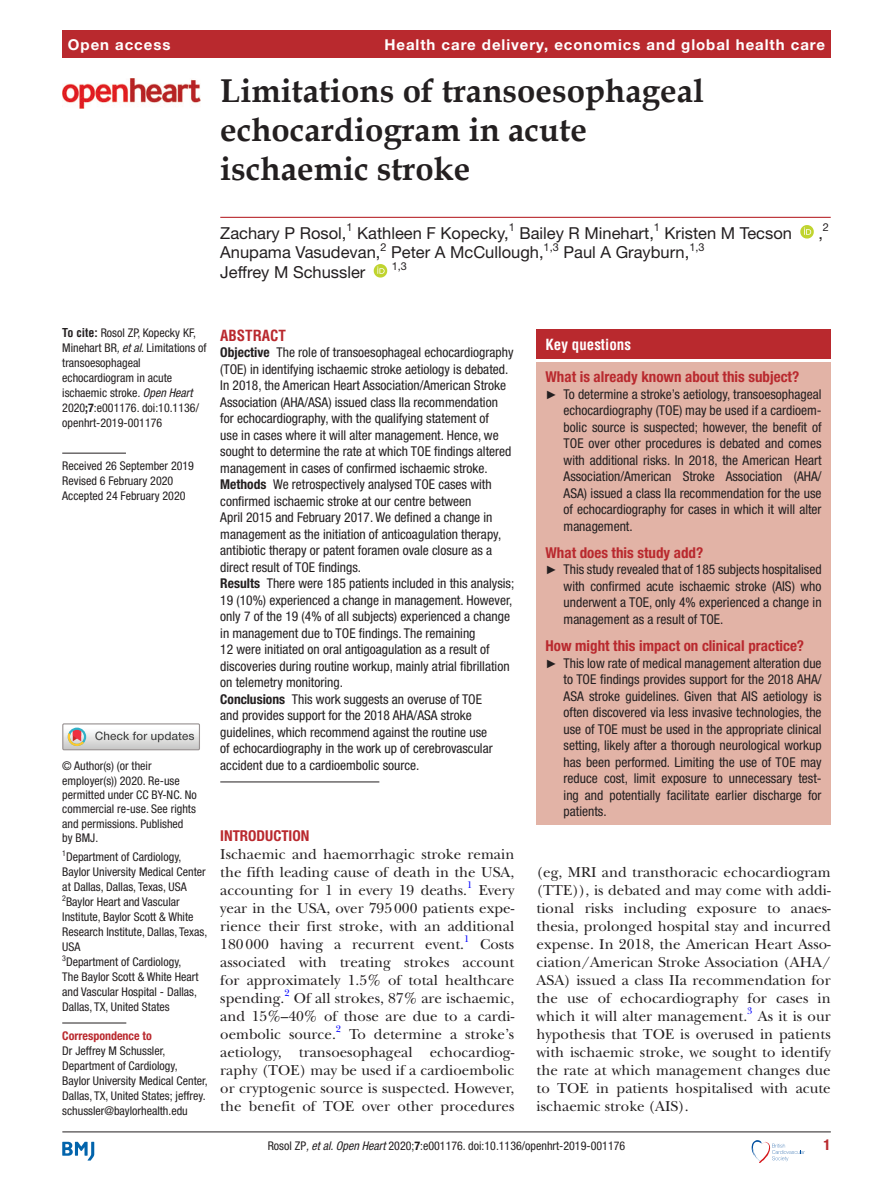
<style>
.page{position:relative;width:893px;height:1191px;background:#fff}
.page>*{position:absolute;margin:0;border:0;box-sizing:border-box;transform-origin:0 0}
.t1{font:700 33px/39px "Book Antiqua";color:#231f20}
.t2{font:16.5px "Helvetica Neue LT Std";color:#231f20}
.t3{font:15px/18px "New Baskerville";color:#231f20;text-align:justify}
.t4{font:700 condensed 15px "Helvetica Neue LT Std";color:#b9292e}
.t5{font:700 15px "Helvetica Neue LT Std";letter-spacing:.065em;color:#fff}
.t6{font:700 condensed 15px "Helvetica";color:#fff}
.t7{font:700 condensed 15px "Helvetica";color:#b9292e}
.t8{font:condensed 13.5px/16.5px "Helvetica Neue LT Std";color:#231f20;text-align:justify}
.t9{font:condensed 12px/15px "Helvetica Neue LT Std";color:#231f20}
.t10{font:700 condensed 12px "Helvetica Neue LT Std";color:#b9292e}
.t11{font:10.95px "Helvetica Neue LT Std";color:#231f20}
.t12{font:9.9px "New Baskerville";color:#00f}
.s1{font-family:"Helvetica LT Std";font-weight:700}
.s2{font-style:italic}
.s3{font-weight:700}
.s4{font-family:"Arial";font-stretch:normal;font-size:12px}
</style>
<div class="page">
<div style="left:62px;top:31px;width:769px;height:27px;background:#b9292e"></div>
<hr style="left:62px;top:1131px;width:769px;height:1px;background:#231f20">
<svg style="left:752px;top:1140px;width:53px;height:23px"></svg>
<svg style="left:62px;top:1141px;width:32px;height:19px"></svg>
<hr style="left:62px;top:453px;width:64px;height:1px;background:#231f20">
<hr style="left:62px;top:1022px;width:64px;height:1px;background:#231f20">
<hr style="left:220px;top:217px;width:611px;height:1px;background:#b9292e">
<svg style="left:800px;top:225px;width:14px;height:13px"></svg>
<svg style="left:374px;top:264px;width:13px;height:13px"></svg>
<div style="left:62px;top:723px;width:138px;height:27px;border:1px solid #969090"></div>
<svg style="left:63px;top:724px;width:136px;height:25px"></svg>
<img style="left:62px;top:78px;width:138px;height:30px">
<div style="left:537px;top:328px;width:294px;height:30px;background:#b9292e"></div>
<div style="left:537px;top:363px;width:294px;height:462px;background:#e2b3a6"></div>
<hr style="left:220px;top:781px;width:159px;height:1px;background:#231f20">
<p class="t5" style="left:68px;top:35px;width:104px">Open access</p>
<p class="t5" style="left:384px;top:35px;width:442px">Health care delivery, economics and global health care</p>
<h1 class="t1" style="left:220px;top:71px;width:485px">Limitations of transoesophageal echocardiogram in acute ischaemic stroke</h1>
<p class="t2" style="left:220px;top:223px;width:128px">Zachary P Rosol,</p>
<p class="t11" style="left:346px;top:221px;width:8px">1</p>
<p class="t2" style="left:357px;top:223px;width:153px">Kathleen F Kopecky,</p>
<p class="t11" style="left:509px;top:221px;width:8px">1</p>
<p class="t2" style="left:519px;top:223px;width:136px">Bailey R Minehart,</p>
<p class="t11" style="left:654px;top:221px;width:8px">1</p>
<p class="t2" style="left:665px;top:223px;width:129px">Kristen M Tecson</p>
<p class="t2" style="left:220px;top:242px;width:162px">Anupama Vasudevan,</p>
<p class="t11" style="left:380px;top:240px;width:8px">2</p>
<p class="t2" style="left:391px;top:242px;width:154px">Peter A McCullough,</p>
<p class="t11" style="left:544px;top:240px;width:17px">1,3</p>
<p class="t2" style="left:563px;top:242px;width:127px">Paul A Grayburn,</p>
<p class="t11" style="left:689px;top:240px;width:17px">1,3</p>
<p class="t2" style="left:220px;top:262px;width:147px">Jeffrey M Schussler</p>
<p class="t11" style="left:392px;top:260px;width:17px">1,3</p>
<p class="t11" style="left:823px;top:221px;width:8px">2</p>
<p class="t2" style="left:818px;top:223px;width:6px">,</p>
<p class="t9" style="left:62px;top:325px;width:146px"><span class="s1">To cite:</span> Rosol ZP, Kopecky KF,<br>Minehart BR<span class="s2">, et al</span>. Limitations of transoesophageal echocardiogram in acute ischaemic stroke<span class="s2">. Open Heart<br></span>2020<span class="s3">;7</span>:e001176. doi:10.1136/ openhrt-2019-001176</p>
<p class="t9" style="left:62px;top:458px;width:133px">Received 26 September 2019<br>Revised 6 February 2020<br>Accepted 24 February 2020</p>
<p class="t9" style="left:62px;top:758px;width:136px;line-height:14.4px">© Author(s) (or their employer(s)) 2020. Re-use permitted under CC BY-NC. No commercial re-use. See rights and permissions. Published by BMJ.</p>
<p class="t9" style="left:62px;top:849px;width:146px"><sup>1</sup>Department of Cardiology,<br>Baylor University Medical Center at Dallas, Dallas, Texas, USA<br><sup>2</sup>Baylor Heart and Vascular<br>Institute, Baylor Scott &amp; White<br>Research Institute, Dallas, Texas,<br>USA<br><sup>3</sup>Department of Cardiology,<br>The Baylor Scott &amp; White Heart and Vascular Hospital - Dallas,<br>Dallas, TX, United States</p>
<p class="t10" style="left:62px;top:1028px;width:91px">Correspondence to</p>
<p class="t9" style="left:62px;top:1043px;width:147px">Dr Jeffrey M Schussler,<br>Department of Cardiology,<br>Baylor University Medical Center,<br>Dallas, TX, United States; jeffrey. schussler@baylorhealth.edu</p>
<p class="t7" style="left:220px;top:326px;width:67px">Abstract</p>
<p class="t8" style="left:220px;top:344px;width:296px;text-align:left"><span class="s3">Objective</span> The role of transoesophageal echocardiography (TOE) in identifying ischaemic stroke aetiology is debated.<br>In 2018, the American Heart Association/American Stroke Association (AHA/ASA) issued class IIa recommendation for echocardiography, with the qualifying statement of<br>use in cases where it will alter management. Hence, we sought to determine the rate at which TOE findings altered management in cases of confirmed ischaemic stroke.<br><span class="s3">Methods</span> We retrospectively analysed TOE cases with confirmed ischaemic stroke at our centre between<br>April 2015 and February 2017. We defined a change in management as the initiation of anticoagulation therapy, antibiotic therapy or patent foramen ovale closure as a direct result of TOE findings.<br><span class="s3">Results</span> There were 185 patients included in this analysis; 19 (10%) experienced a change in management. However, only 7 of the 19 (4% of all subjects) experienced a change in management due to TOE findings. The remaining<br>12 were initiated on oral antigoagulation as a result of discoveries during routine workup, mainly atrial fibrillation on telemetry monitoring.<br><span class="s3">Conclusions</span> This work suggests an overuse of TOE<br>and provides support for the 2018 AHA/ASA stroke guidelines, which recommend against the routine use<br>of echocardiography in the work up of cerebrovascular accident due to a cardioembolic source.</p>
<p class="t4" style="left:220px;top:826px;width:91px">Introduction</p>
<p class="t3" style="left:220px;top:845px;width:296px">Ischaemic and haemorrhagic stroke remain the fifth leading cause of death in the USA, accounting for 1 in every 19 deaths.</p>
<p class="t12" style="left:467px;top:879px;width:7px">1</p>
<p class="t3" style="left:220px;top:881px;width:296px;text-indent:258px">Every year in the USA, over 795000 patients expe&shy;rience their first stroke, with an additional 180000 having a recurrent event.</p>
<p class="t12" style="left:464px;top:933px;width:7px">1</p>
<p class="t3" style="left:220px;top:935px;width:296px;text-indent:260px">Costs associated with treating strokes account for approximately 1.5% of total healthcare spending.</p>
<p class="t12" style="left:284px;top:987px;width:7px">2</p>
<p class="t3" style="left:220px;top:989px;width:296px;text-indent:74px">Of all strokes, 87% are ischaemic, and 15%–40% of those are due to a cardi&shy;oembolic source.</p>
<p class="t12" style="left:336px;top:1023px;width:7px">2</p>
<p class="t3" style="left:220px;top:1025px;width:296px;text-indent:129px">To determine a stroke’s aetiology, transoesophageal echocardiog&shy;raphy (TOE) may be used if a cardioembolic or cryptogenic source is suspected. However, the benefit of TOE over other procedures</p>
<p class="t6" style="left:546px;top:335px;width:87px">Key questions</p>
<p class="t4" style="left:546px;top:368px;width:255px">What is already known about this subject?</p>
<p class="t8" style="left:564px;top:386px;width:259px;text-indent:-18px"><span class="s4">►</span> To determine a stroke’s aetiology, transoesophageal echocardiography (TOE) may be used if a cardioem&shy;bolic source is suspected; however, the benefit of TOE over other procedures is debated and comes with additional risks. In 2018, the American Heart Association/American Stroke Association (AHA/ ASA) issued a class IIa recommendation for the use of echocardiography for cases in which it will alter management.</p>
<p class="t4" style="left:546px;top:543px;width:159px">What does this study add?</p>
<p class="t8" style="left:564px;top:561px;width:260px;text-indent:-18px"><span class="s4">►</span> This study revealed that of 185 subjects hospitalised with confirmed acute ischaemic stroke (AIS) who underwent a TOE, only 4% experienced a change in management as a result of TOE.</p>
<p class="t4" style="left:546px;top:636px;width:260px">How might this impact on clinical practice?</p>
<p class="t8" style="left:564px;top:654px;width:260px;text-indent:-18px"><span class="s4">►</span> This low rate of medical management alteration due to TOE findings provides support for the 2018 AHA/ ASA stroke guidelines. Given that AIS aetiology is often discovered via less invasive technologies, the use of TOE must be used in the appropriate clinical setting, likely after a thorough neurological workup has been performed. Limiting the use of TOE may reduce cost, limit exposure to unnecessary test&shy;ing and potentially facilitate earlier discharge for patients.</p>
<p class="t3" style="left:537px;top:863px;width:296px">(eg, MRI and transthoracic echocardiogram (TTE)), is debated and may come with addi&shy;tional risks including exposure to anaes&shy;thesia, prolonged hospital stay and incurred expense. In 2018, the American Heart Asso&shy;ciation/American Stroke Association (AHA/ ASA) issued a class IIa recommendation for the use of echocardiography for cases in which it will alter management.</p>
<p class="t12" style="left:747px;top:1005px;width:7px">3</p>
<p class="t3" style="left:537px;top:1007px;width:296px;text-indent:221px">As it is our hypothesis that TOE is overused in patients with ischaemic stroke, we sought to identify the rate at which management changes due to TOE in patients hospitalised with acute ischaemic stroke (AIS).</p>
<p class="t9" style="left:268px;top:1138px;width:359px">Rosol ZP<span class="s2">, et al. Open Heart</span> 2020;<span class="s3">7</span>:e001176. doi:10.1136/openhrt-2019-001176</p>
<p class="t4" style="left:824px;top:1135px;width:9px">1</p>
</div>
